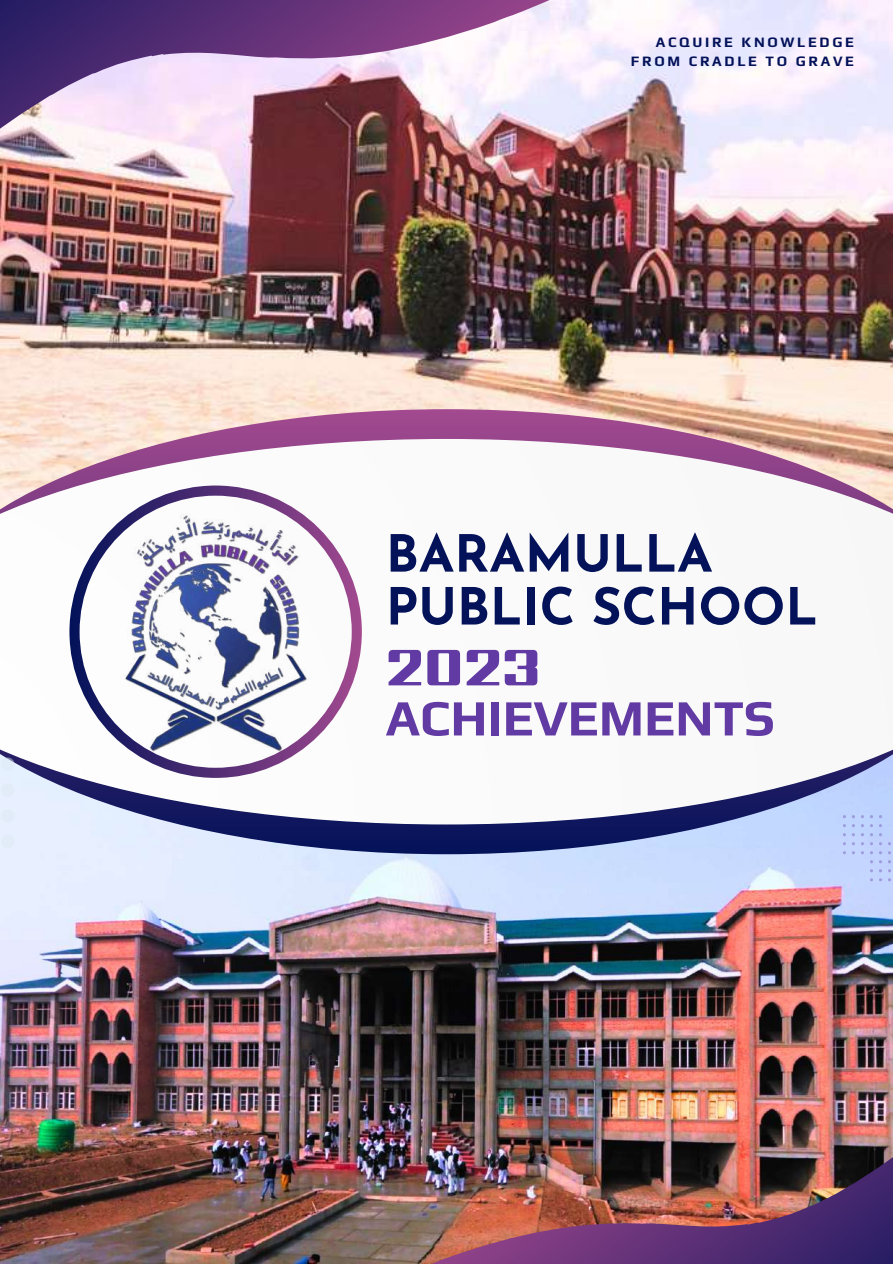
<style>
.page{position:relative;width:893px;height:1264px;background:#fff}
.page>*{position:absolute;margin:0;border:0;box-sizing:border-box;transform-origin:0 0}
.t1{font:800 57px "Sarpanch";color:#613ba3}
.t2{font:700 51px/52.8px "Josefin Sans";color:#031259}
.t3{font:700 51px "Play";color:#613ba3}
.t4{font:700 14.25px/19.2px "Play";letter-spacing:.185em;color:#031259;text-align:right}
</style>
<div class="page">
<img style="left:0;top:209px;width:892px;height:200px">
<img style="left:0;top:854px;width:892px;height:221px">
<svg style="left:0;top:409px;width:892px;height:445px;background:#a792b1"></svg>
<svg style="left:0;top:439px;width:892px;height:385px"></svg>
<svg style="left:0;top:757px;width:14px;height:91px"></svg>
<svg style="left:869px;top:815px;width:13px;height:3px"></svg>
<svg style="left:869px;top:824px;width:13px;height:3px"></svg>
<svg style="left:869px;top:833px;width:13px;height:3px"></svg>
<svg style="left:869px;top:842px;width:22px;height:3px"></svg>
<svg style="left:869px;top:851px;width:22px;height:3px"></svg>
<svg style="left:869px;top:860px;width:22px;height:3px"></svg>
<svg style="left:869px;top:869px;width:22px;height:3px"></svg>
<svg style="left:869px;top:878px;width:22px;height:3px"></svg>
<svg style="left:69px;top:485px;width:293px;height:293px"></svg>
<img style="left:68px;top:483px;width:296px;height:296px;border-radius:50%">
<img style="left:0;top:0;width:892px;height:209px">
<img style="left:0;top:1075px;width:892px;height:188px">
<p class="t4" style="left:630px;top:32px;width:224px">ACQUIRE KNOWLEDGE<br>FROM CRADLE TO GRAVE</p>
<h2 class="t2" style="left:386px;top:532px;width:433px">BARAMULLA<br>PUBLIC SCHOOL</h2>
<h1 class="t1" style="left:386px;top:625px;width:156px">2023</h1>
<h2 class="t3" style="left:386px;top:687px;width:390px">ACHIEVEMENTS</h2>
</div>
